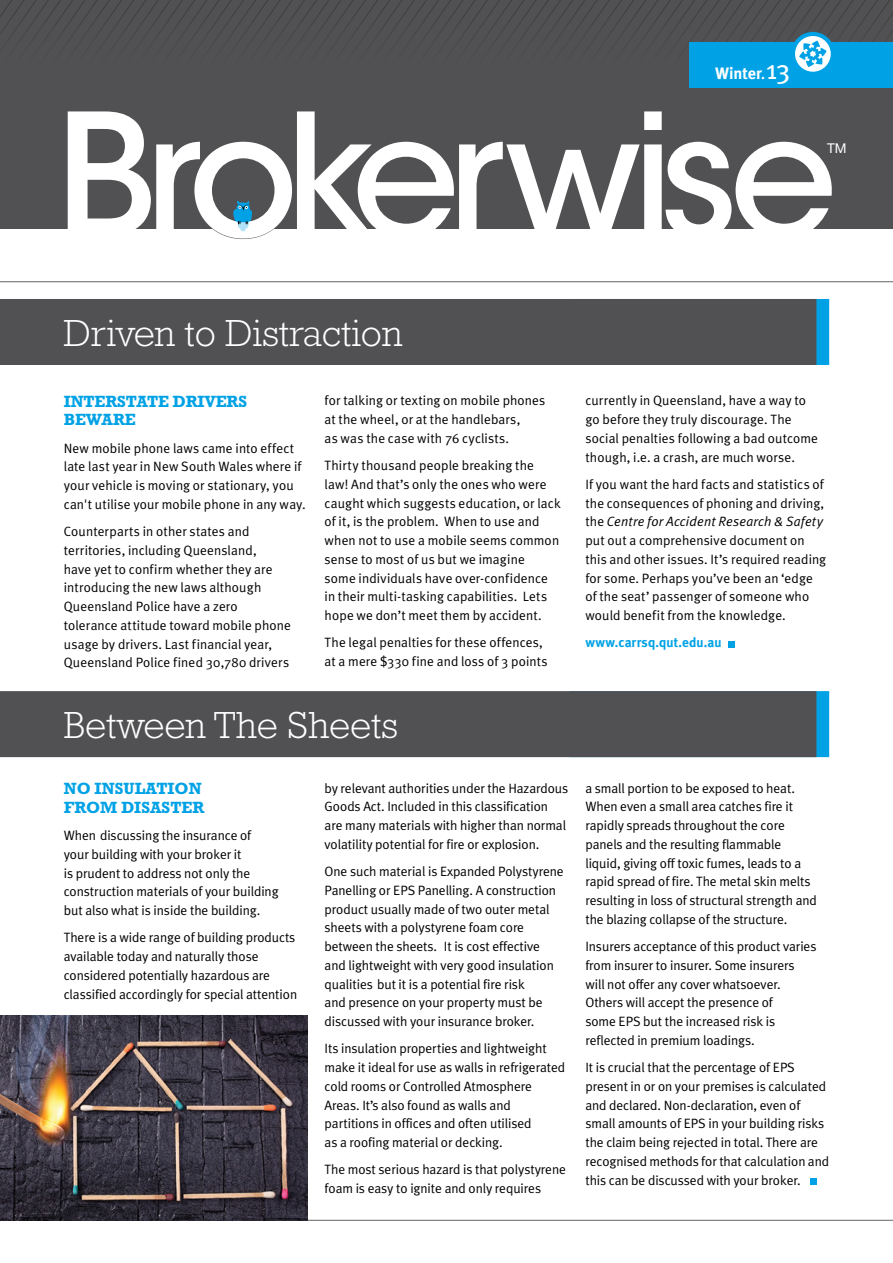
<style>
.page{position:relative;width:893px;height:1263px;background:#fff}
.page>*{position:absolute;margin:0;border:0;box-sizing:border-box;transform-origin:0 0}
.t1{font:500 168.3px "ITC Avant Garde Std";letter-spacing:-.07em;color:#fff}
.story_heading{font:300 38.25px "Rockwell Std";color:#fff}
.t2{font:27px "Meta Plus";color:#fff}
._02_subhead{font:700 16.5px/18.8px "Rockwell Std";letter-spacing:-.01em;color:#00a2e5}
.t3{font:700 16.5px "Meta Plus";color:#fff}
._01_copy{font:13.5px/18.8px "Meta Plus";letter-spacing:-.005em;color:#000}
._01_copy-2{font:13.5px/18.8px "Meta Plus";letter-spacing:.015em;color:#000}
._01_copy-3{font:700 13.5px "Meta Plus";letter-spacing:.01em;color:#00a2e5}
._01_copy-4{font:13.5px "Helvetica Neue LT Std";color:#fff}
.s1{font-weight:900;font-size:12px}
.s2{font-style:italic}
</style>
<div class="page">
<div style="left:0;top:0;width:893px;height:228px;background:#515153"></div>
<svg style="left:0;top:0;width:893px;height:43px"></svg>
<div style="left:689px;top:43px;width:204px;height:45px;background:#00a2e5"></div>
<svg style="left:791px;top:32px;width:44px;height:40px"></svg>
<svg style="left:729px;top:641px;width:6px;height:6px"></svg>
<svg style="left:194px;top:142px;width:98px;height:97px"></svg>
<div style="left:570px;top:299px;width:259px;height:66px;background:#00a2e5"></div>
<div style="left:0;top:299px;width:816px;height:66px;background:#515153"></div>
<hr style="left:0;top:281px;width:893px;height:1px;background:#636366">
<hr style="left:0;top:1220px;width:893px;height:1px;background:#636366">
<div style="left:810px;top:1178px;width:6px;height:7px;background:#00a2e5"></div>
<div style="left:570px;top:691px;width:259px;height:66px;background:#00a2e5"></div>
<div style="left:0;top:691px;width:816px;height:66px;background:#515153"></div>
<img style="left:0;top:1015px;width:308px;height:205px">
<p class="t3" style="left:715px;top:64px;width:51px">Winter<span class="s1">.</span></p>
<p class="t2" style="left:766px;top:54px;width:26px">13</p>
<p class="t1" style="left:56px;top:71px;width:783px">Brokerwise</p>
<p class="_01_copy-4" style="left:827px;top:140px;width:21px">TM</p>
<p class="story_heading" style="left:64px;top:311px;width:340px">Driven to Distraction</p>
<p class="_02_subhead" style="left:64px;top:391px;width:185px">INTERSTATE DRIVERS<br>BEWARE</p>
<p class="_01_copy" style="left:64px;top:438px;width:244px">New mobile phone laws came into effect late last year in New South Wales where if your vehicle is moving or stationary, you can't utilise your mobile phone in any way.</p>
<p class="_01_copy" style="left:64px;top:522px;width:229px">Counterparts in other states and territories, including Queensland,<br>have yet to confirm whether they are introducing the new laws although Queensland Police have a zero tolerance attitude toward mobile phone usage by drivers. Last financial year, Queensland Police fined 30,780 drivers</p>
<p class="_01_copy-2" style="left:325px;top:391px;width:222px">for talking or texting on mobile phones at the wheel, or at the handlebars,<br>as was the case with 76 cyclists.</p>
<p class="_01_copy" style="left:325px;top:456px;width:238px">Thirty thousand people breaking the law! And that’s only the ones who were caught which suggests education, or lack of it, is the problem. When to use and when not to use a mobile seems common sense to most of us but we imagine<br>some individuals have over-confidence in their multi-tasking capabilities. Lets hope we don’t meet them by accident.</p>
<p class="_01_copy" style="left:325px;top:633px;width:225px">The legal penalties for these offences, at a mere $330 fine and loss of 3 points</p>
<p class="story_heading" style="left:64px;top:703px;width:336px">Between The Sheets</p>
<p class="_02_subhead" style="left:64px;top:779px;width:142px">NO INSULATION<br>FROM DISASTER</p>
<p class="_01_copy" style="left:64px;top:826px;width:216px">When discussing the insurance of your building with your broker it<br>is prudent to address not only the construction materials of your building but also what is inside the building.</p>
<p class="_01_copy" style="left:64px;top:928px;width:235px">There is a wide range of building products available today and naturally those considered potentially hazardous are classified accordingly for special attention</p>
<p class="_01_copy" style="left:325px;top:778px;width:245px">by relevant authorities under the Hazardous Goods Act. Included in this classification are many materials with higher than normal volatility potential for fire or explosion.</p>
<p class="_01_copy" style="left:325px;top:862px;width:241px">One such material is Expanded Polystyrene Panelling or EPS Panelling. A construction product usually made of two outer metal sheets with a polystyrene foam core between the sheets. It is cost effective and lightweight with very good insulation qualities but it is a potential fire risk<br>and presence on your property must be discussed with your insurance broker.</p>
<p class="_01_copy" style="left:325px;top:1039px;width:242px">Its insulation properties and lightweight make it ideal for use as walls in refrigerated cold rooms or Controlled Atmosphere Areas. It’s also found as walls and partitions in offices and often utilised<br>as a roofing material or decking.</p>
<p class="_01_copy" style="left:325px;top:1160px;width:243px">The most serious hazard is that polystyrene foam is easy to ignite and only requires</p>
<p class="_01_copy" style="left:585px;top:391px;width:234px">currently in Queensland, have a way to go before they truly discourage. The social penalties following a bad outcome though, i.e. a crash, are much worse.</p>
<p class="_01_copy" style="left:585px;top:475px;width:242px">If you want the hard facts and statistics of the consequences of phoning and driving, the <span class="s2">Centre for Accident Research &amp; Safety </span>put out a comprehensive document on this and other issues. It’s required reading for some. Perhaps you’ve been an ‘edge of the seat’ passenger of someone who would benefit from the knowledge.</p>
<p class="_01_copy-3" style="left:585px;top:635px;width:138px">www.carrsq.qut.edu.au</p>
<p class="_01_copy" style="left:585px;top:778px;width:233px">a small portion to be exposed to heat.<br>When even a small area catches fire it rapidly spreads throughout the core panels and the resulting flammable liquid, giving off toxic fumes, leads to a rapid spread of fire. The metal skin melts resulting in loss of structural strength and the blazing collapse of the structure.</p>
<p class="_01_copy" style="left:585px;top:937px;width:233px">Insurers acceptance of this product varies from insurer to insurer. Some insurers will not offer any cover whatsoever.<br>Others will accept the presence of<br>some EPS but the increased risk is reflected in premium loadings.</p>
<p class="_01_copy" style="left:585px;top:1058px;width:245px">It is crucial that the percentage of EPS present in or on your premises is calculated and declared. Non-declaration, even of small amounts of EPS in your building risks the claim being rejected in total. There are recognised methods for that calculation and this can be discussed with your broker.</p>
</div>
